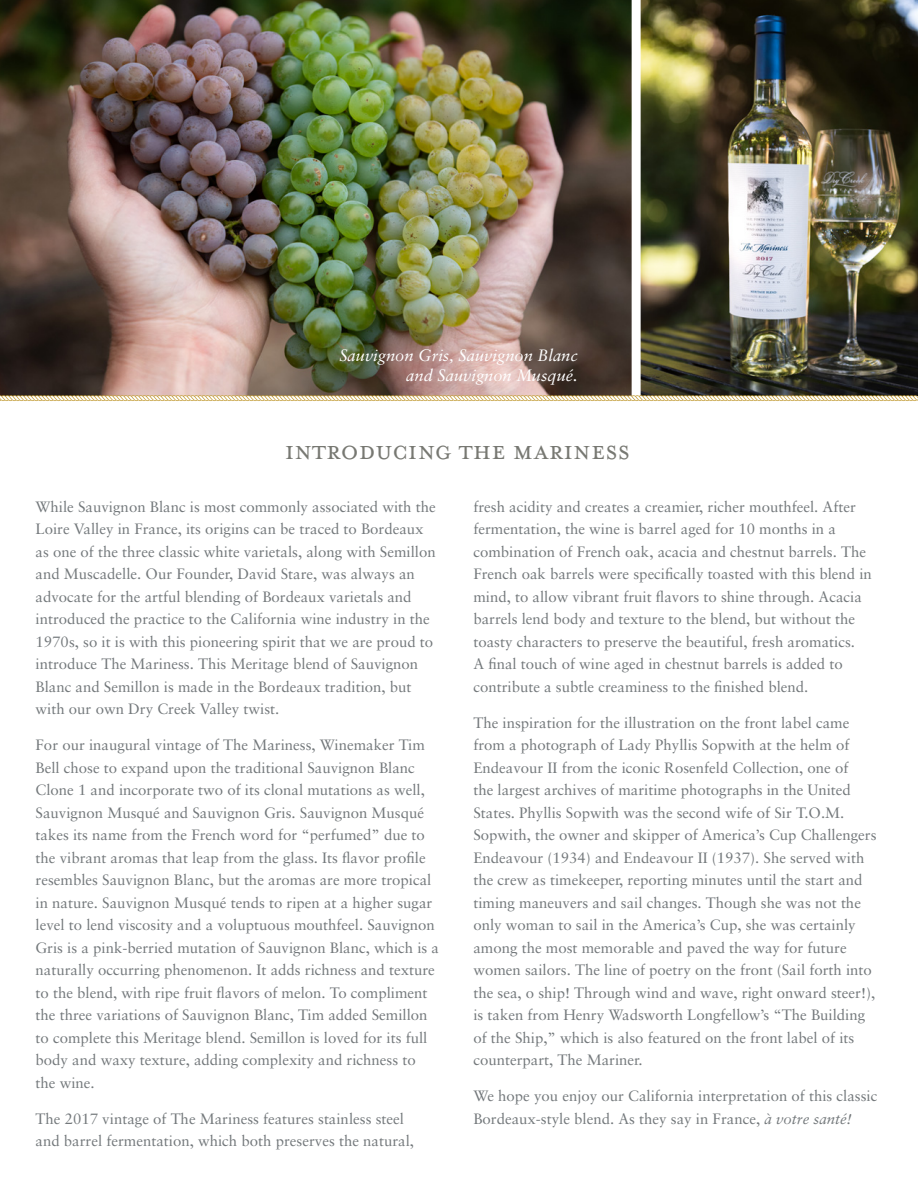
<style>
.page{position:relative;width:918px;height:1188px;background:#fff}
.page>*{position:absolute;margin:0;border:0;box-sizing:border-box;transform-origin:0 0}
.Page_Header{font:30px "Mrs Eaves Small Caps";letter-spacing:.005em;color:#777872}
.event_name{font:italic 16.5px/19.8px "Sabon";color:#fff;text-align:right}
.inside_copy{font:15px/22.5px "Sabon";color:#73787b}
.s1{font-style:italic}
</style>
<div class="page">
<img style="left:0;top:0;width:632px;height:395px">
<img style="left:641px;top:0;width:277px;height:395px">
<svg style="left:0;top:395px;width:918px;height:6px"></svg>
<p class="event_name" style="left:339px;top:345px;width:240px">Sauvignon Gris, Sauvignon Blanc and Sauvignon Musqué.</p>
<p class="Page_Header" style="left:285px;top:433px;width:347px">introducing the mariness</p>
<p class="inside_copy" style="left:36px;top:495px;width:402px">While Sauvignon Blanc is most commonly associated with the Loire Valley in France, its origins can be traced to Bordeaux as one of the three classic white varietals, along with Semillon and Muscadelle. Our Founder, David Stare, was always an advocate for the artful blending of Bordeaux varietals and introduced the practice to the California wine industry in the 1970s, so it is with this pioneering spirit that we are proud to introduce The Mariness. This Meritage blend of Sauvignon Blanc and Semillon is made in the Bordeaux tradition, but with our own Dry Creek Valley twist.</p>
<p class="inside_copy" style="left:36px;top:733px;width:405px">For our inaugural vintage of The Mariness, Winemaker Tim Bell chose to expand upon the traditional Sauvignon Blanc Clone 1 and incorporate two of its clonal mutations as well, Sauvignon Musqué and Sauvignon Gris. Sauvignon Musqué takes its name from the French word for “perfumed” due to the vibrant aromas that leap from the glass. Its flavor profile resembles Sauvignon Blanc, but the aromas are more tropical in nature. Sauvignon Musqué tends to ripen at a higher sugar level to lend viscosity and a voluptuous mouthfeel. Sauvignon Gris is a pink-berried mutation of Sauvignon Blanc, which is a naturally occurring phenomenon. It adds richness and texture to the blend, with ripe fruit flavors of melon. To compliment the three variations of Sauvignon Blanc, Tim added Semillon to complete this Meritage blend. Semillon is loved for its full body and waxy texture, adding complexity and richness to the wine.</p>
<p class="inside_copy" style="left:36px;top:1107px;width:380px">The 2017 vintage of The Mariness features stainless steel and barrel fermentation, which both preserves the natural,</p>
<p class="inside_copy" style="left:473px;top:495px;width:400px">fresh acidity and creates a creamier, richer mouthfeel. After fermentation, the wine is barrel aged for 10 months in a combination of French oak, acacia and chestnut barrels. The French oak barrels were specifically toasted with this blend in mind, to allow vibrant fruit flavors to shine through. Acacia barrels lend body and texture to the blend, but without the toasty characters to preserve the beautiful, fresh aromatics.<br>A final touch of wine aged in chestnut barrels is added to contribute a subtle creaminess to the finished blend.</p>
<p class="inside_copy" style="left:473px;top:711px;width:405px">The inspiration for the illustration on the front label came from a photograph of Lady Phyllis Sopwith at the helm of Endeavour II from the iconic Rosenfeld Collection, one of<br>the largest archives of maritime photographs in the United States. Phyllis Sopwith was the second wife of Sir T.O.M.<br>Sopwith, the owner and skipper of America’s Cup Challengers Endeavour (1934) and Endeavour II (1937). She served with the crew as timekeeper, reporting minutes until the start and timing maneuvers and sail changes. Though she was not the only woman to sail in the America’s Cup, she was certainly among the most memorable and paved the way for future women sailors. The line of poetry on the front (Sail forth into the sea, o ship! Through wind and wave, right onward steer!), is taken from Henry Wadsworth Longfellow’s “The Building of the Ship,” which is also featured on the front label of its counterpart, The Mariner.</p>
<p class="inside_copy" style="left:473px;top:1084px;width:405px">We hope you enjoy our California interpretation of this classic<br>Bordeaux-style blend. As they say in France, <span class="s1">à votre santé!</span></p>
</div>
